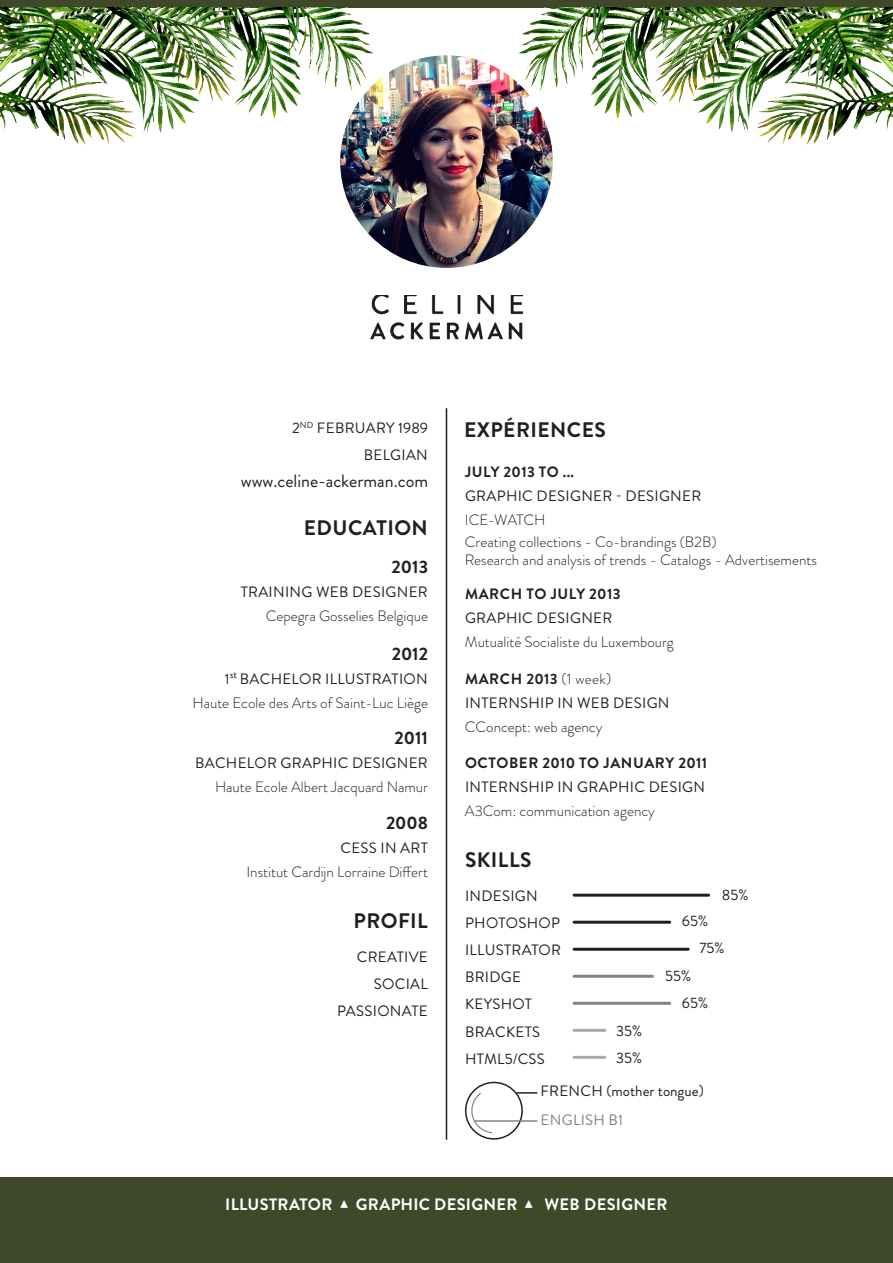
<style>
.page{position:relative;width:893px;height:1263px;background:#fff}
.page>*{position:absolute;margin:0;border:0;box-sizing:border-box;transform-origin:0 0}
.t1{font:700 21px "Brandon Grotesque";letter-spacing:.02em;color:#231f20}
.t2{font:18px "Brandon Grotesque";color:#231f20}
.t3{font:700 18px "Brandon Grotesque";color:#231f20}
.t4{font:700 16.5px "Brandon Grotesque";letter-spacing:.015em;color:#fff}
.t5{font:300 15px "Brandon Grotesque";color:#231f20}
.t6{font:15px "Brandon Grotesque";letter-spacing:.02em;color:#231f20}
.t7{font:700 15px "Brandon Grotesque";letter-spacing:.035em;color:#231f20}
.t8{font:15px "Brandon Grotesque";color:#231f20}
.t9{font:15px "Brandon Grotesque";letter-spacing:.02em;color:#808285}
.s1{font-weight:300}
.s2{font-family:"Champagne&Limousines"}
</style>
<div class="page">
<div style="left:0;top:1178px;width:893px;height:85px;background:#3f492a"></div>
<hr style="left:446px;top:408px;width:1px;height:732px;background:#231f20">
<hr style="left:574px;top:921px;width:96px;height:3px;background:#231f20">
<hr style="left:574px;top:948px;width:114px;height:3px;background:#231f20">
<hr style="left:574px;top:1002px;width:96px;height:3px;background:#808285">
<hr style="left:574px;top:1056px;width:31px;height:3px;background:#a8a9ad">
<hr style="left:574px;top:975px;width:78px;height:3px;background:#808285">
<hr style="left:574px;top:1029px;width:31px;height:3px;background:#a8a9ad">
<hr style="left:574px;top:894px;width:135px;height:3px;background:#231f20">
<hr style="left:517px;top:1092px;width:20px;height:2px;background:#231f20">
<svg style="left:464px;top:1081px;width:62px;height:59px"></svg>
<hr style="left:474px;top:1120px;width:63px;height:2px;background:#808285">
<div style="left:0;top:0;width:893px;height:7px;background:#3f492a"></div>
<img style="left:340px;top:55px;width:213px;height:213px;border-radius:106px">
<img style="left:370px;top:296px;width:153px;height:44px">
<img style="left:0;top:7px;width:893px;height:237px">
<p class="t6" style="left:292px;top:417px;width:137px">2<sup>ND</sup> FEBRUARY 1989</p>
<p class="t6" style="left:364px;top:444px;width:66px">BELGIAN</p>
<p class="t2" style="left:241px;top:468px;width:189px">www.celine-ackerman.com</p>
<p class="t1" style="left:304px;top:513px;width:125px">EDUCATION</p>
<p class="t3" style="left:392px;top:555px;width:38px">2013</p>
<p class="t6" style="left:241px;top:582px;width:189px">TRAINING WEB DESIGNER</p>
<p class="t5" style="left:266px;top:606px;width:164px">Cepegra Gosselies Belgique</p>
<p class="t3" style="left:392px;top:641px;width:38px">2012</p>
<p class="t6" style="left:225px;top:668px;width:204px">1<sup>st</sup> BACHELOR ILLUSTRATION</p>
<p class="t5" style="left:193px;top:692px;width:237px">Haute Ecole des Arts of Saint-Luc Liège</p>
<p class="t3" style="left:395px;top:725px;width:35px">2011</p>
<p class="t6" style="left:195px;top:753px;width:234px">BACHELOR GRAPHIC DESIGNER</p>
<p class="t5" style="left:215px;top:777px;width:214px">Haute Ecole Albert Jacquard Namur</p>
<p class="t3" style="left:386px;top:810px;width:44px">2008</p>
<p class="t6" style="left:340px;top:837px;width:89px">CESS IN ART</p>
<p class="t5" style="left:247px;top:861px;width:183px">Institut Cardijn Lorraine Differt</p>
<p class="t1" style="left:354px;top:906px;width:76px">PROFIL</p>
<p class="t6" style="left:357px;top:946px;width:73px">CREATIVE</p>
<p class="t6" style="left:374px;top:973px;width:55px">SOCIAL</p>
<p class="t6" style="left:337px;top:1000px;width:92px">PASSIONATE</p>
<p class="t1" style="left:464px;top:415px;width:143px">EXPÉRIENCES</p>
<p class="t7" style="left:465px;top:461px;width:111px">JULY 2013 TO ...</p>
<p class="t6" style="left:465px;top:485px;width:238px">GRAPHIC DESIGNER - DESIGNER</p>
<p class="t5" style="left:465px;top:510px;width:82px">ICE-WATCH</p>
<p class="t5" style="left:465px;top:532px;width:253px">Creating collections - Co-brandings (B2B)</p>
<p class="t5" style="left:465px;top:550px;width:354px">Research and analysis of trends - Catalogs - Advertisements</p>
<p class="t7" style="left:465px;top:583px;width:157px">MARCH TO JULY 2013</p>
<p class="t6" style="left:465px;top:608px;width:149px">GRAPHIC DESIGNER</p>
<p class="t5" style="left:465px;top:632px;width:210px">Mutualité Socialiste du Luxembourg</p>
<p class="t7" style="left:465px;top:668px;width:148px">MARCH 2013 <span class="s1">(1 week)</span></p>
<p class="t6" style="left:465px;top:692px;width:206px">INTERNSHIP IN WEB DESIGN</p>
<p class="t5" style="left:465px;top:716px;width:139px">CConcept: web agency</p>
<p class="t7" style="left:465px;top:752px;width:244px">OCTOBER 2010 TO JANUARY 2011</p>
<p class="t6" style="left:465px;top:776px;width:242px">INTERNSHIP IN GRAPHIC DESIGN</p>
<p class="t5" style="left:465px;top:800px;width:192px">A3Com: communication agency</p>
<p class="t1" style="left:465px;top:845px;width:68px">SKILLS</p>
<p class="t6" style="left:465px;top:886px;width:74px">INDESIGN</p>
<p class="t6" style="left:465px;top:913px;width:96px">PHOTOSHOP</p>
<p class="t6" style="left:465px;top:940px;width:98px">ILLUSTRATOR</p>
<p class="t6" style="left:465px;top:967px;width:58px">BRIDGE</p>
<p class="t6" style="left:465px;top:994px;width:69px">KEYSHOT</p>
<p class="t6" style="left:465px;top:1021px;width:77px">BRACKETS</p>
<p class="t6" style="left:465px;top:1048px;width:81px">HTML5/CSS</p>
<p class="t6" style="left:616px;top:1020px;width:28px">35%</p>
<p class="t6" style="left:616px;top:1047px;width:28px">35%</p>
<p class="t6" style="left:682px;top:911px;width:28px">65%</p>
<p class="t6" style="left:722px;top:884px;width:28px">85%</p>
<p class="t6" style="left:665px;top:965px;width:28px">55%</p>
<p class="t6" style="left:699px;top:938px;width:27px">75%</p>
<p class="t6" style="left:682px;top:992px;width:28px">65%</p>
<p class="t8" style="left:540px;top:1080px;width:165px">FRENCH (mother tongue)</p>
<p class="t9" style="left:541px;top:1109px;width:84px">ENGLISH B1</p>
<p class="t4" style="left:225px;top:1192px;width:444px">ILLUSTRATOR <span class="s2">▲</span> GRAPHIC DESIGNER <span class="s2">▲</span> WEB DESIGNER</p>
</div>
